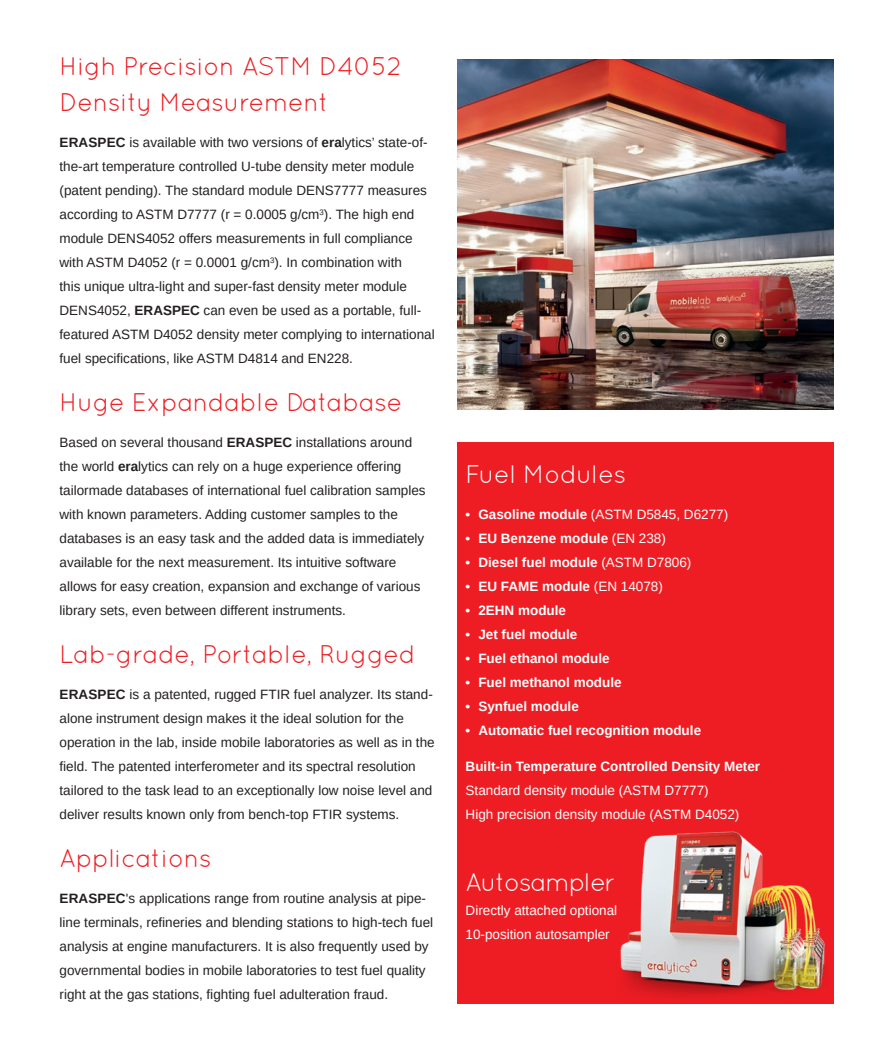
<style>
.page{position:relative;width:893px;height:1063px;background:#fff}
.page>*{position:absolute;margin:0;border:0;box-sizing:border-box;transform-origin:0 0}
.t1{font:25.5px/36px "Quicksand";letter-spacing:-.01em;color:#ee1d23}
.t2{font:25.5px "Quicksand";letter-spacing:-.01em;color:#fff}
.t3{font:25.5px "Quicksand";letter-spacing:-.04em;color:#fff}
.t4{font:13.5px/24px "Arimo";color:#231f20}
.t5{font:700 13.5px "Arimo";color:#fff}
.t6{font:13.5px/24px "Arimo";color:#fff}
.s1{font-weight:700}
.s2{font-weight:400}
</style>
<div class="page">
<img style="left:457px;top:60px;width:376px;height:350px">
<div style="left:457px;top:442px;width:376px;height:561px;background:#ee1d23"></div>
<img style="left:620px;top:831px;width:206px;height:167px">
<h1 class="t1" style="left:60px;top:48px;width:344px">High Precision ASTM D4052<br>Density Measurement</h1>
<p class="t4" style="left:60px;top:130px;width:377px"><span class="s1">ERASPEC</span> is available with two versions of <span class="s1">era</span>lytics’ state-of&shy;the-art temperature controlled U-tube density meter module (patent pending). The standard module DENS7777 measures according to ASTM D7777 (r = 0.0005 g/cm<sup>3</sup>). The high end module DENS4052 offers measurements in full compliance with ASTM D4052 (r = 0.0001 g/cm<sup>3</sup>). In combination with<br>this unique ultra-light and super-fast density meter module DENS4052, <span class="s1">ERASPEC</span> can even be used as a portable, full&shy;featured ASTM D4052 density meter complying to international fuel specifications, like ASTM D4814 and EN228.</p>
<h1 class="t1" style="left:60px;top:384px;width:344px">Huge Expandable Database</h1>
<p class="t4" style="left:60px;top:430px;width:368px">Based on several thousand <span class="s1">ERASPEC</span> installations around the world <span class="s1">era</span>lytics can rely on a huge experience offering tailormade databases of international fuel calibration samples with known parameters. Adding customer samples to the databases is an easy task and the added data is immediately available for the next measurement. Its intuitive software allows for easy creation, expansion and exchange of various library sets, even between different instruments.</p>
<h1 class="t1" style="left:60px;top:636px;width:358px">Lab-grade, Portable, Rugged</h1>
<p class="t4" style="left:60px;top:682px;width:377px"><span class="s1">ERASPEC</span> is a patented, rugged FTIR fuel analyzer. Its stand&shy;alone instrument design makes it the ideal solution for the operation in the lab, inside mobile laboratories as well as in the field. The patented interferometer and its spectral resolution tailored to the task lead to an exceptionally low noise level and deliver results known only from bench-top FTIR systems.</p>
<h1 class="t1" style="left:60px;top:840px;width:154px">Applications</h1>
<p class="t4" style="left:60px;top:886px;width:375px"><span class="s1">ERASPEC</span>'s applications range from routine analysis at pipe&shy;line terminals, refineries and blending stations to high-tech fuel analysis at engine manufacturers. It is also frequently used by governmental bodies in mobile laboratories to test fuel quality right at the gas stations, fighting fuel adulteration fraud.</p>
<h1 class="t2" style="left:466px;top:459px;width:162px">Fuel Modules</h1>
<p class="t6" style="left:466px;top:502px;width:264px"><span class="s1">• Gasoline module</span> (ASTM D5845, D6277)</p>
<p class="t5" style="left:466px;top:529px;width:202px">• EU Benzene module <span class="s2">(EN 238)</span></p>
<p class="t5" style="left:466px;top:553px;width:227px">• Diesel fuel module <span class="s2">(ASTM D7806)</span></p>
<p class="t5" style="left:466px;top:577px;width:199px">• EU FAME module <span class="s2">(EN 14078)</span></p>
<p class="t5" style="left:466px;top:601px;width:102px">• 2EHN module</p>
<p class="t5" style="left:466px;top:625px;width:113px">• Jet fuel module</p>
<p class="t5" style="left:466px;top:649px;width:146px">• Fuel ethanol module</p>
<p class="t5" style="left:466px;top:673px;width:158px">• Fuel methanol module</p>
<p class="t5" style="left:466px;top:697px;width:115px">• Synfuel module</p>
<p class="t5" style="left:466px;top:721px;width:237px">• Automatic fuel recognition module</p>
<p class="t5" style="left:466px;top:757px;width:296px">Built-in Temperature Controlled Density Meter</p>
<p class="t6" style="left:466px;top:778px;width:275px">Standard density module (ASTM D7777)<br>High precision density module (ASTM D4052)</p>
<h1 class="t3" style="left:466px;top:867px;width:151px">Autosampler</h1>
<p class="t6" style="left:466px;top:898px;width:153px">Directly attached optional<br>10-position autosampler</p>
</div>
